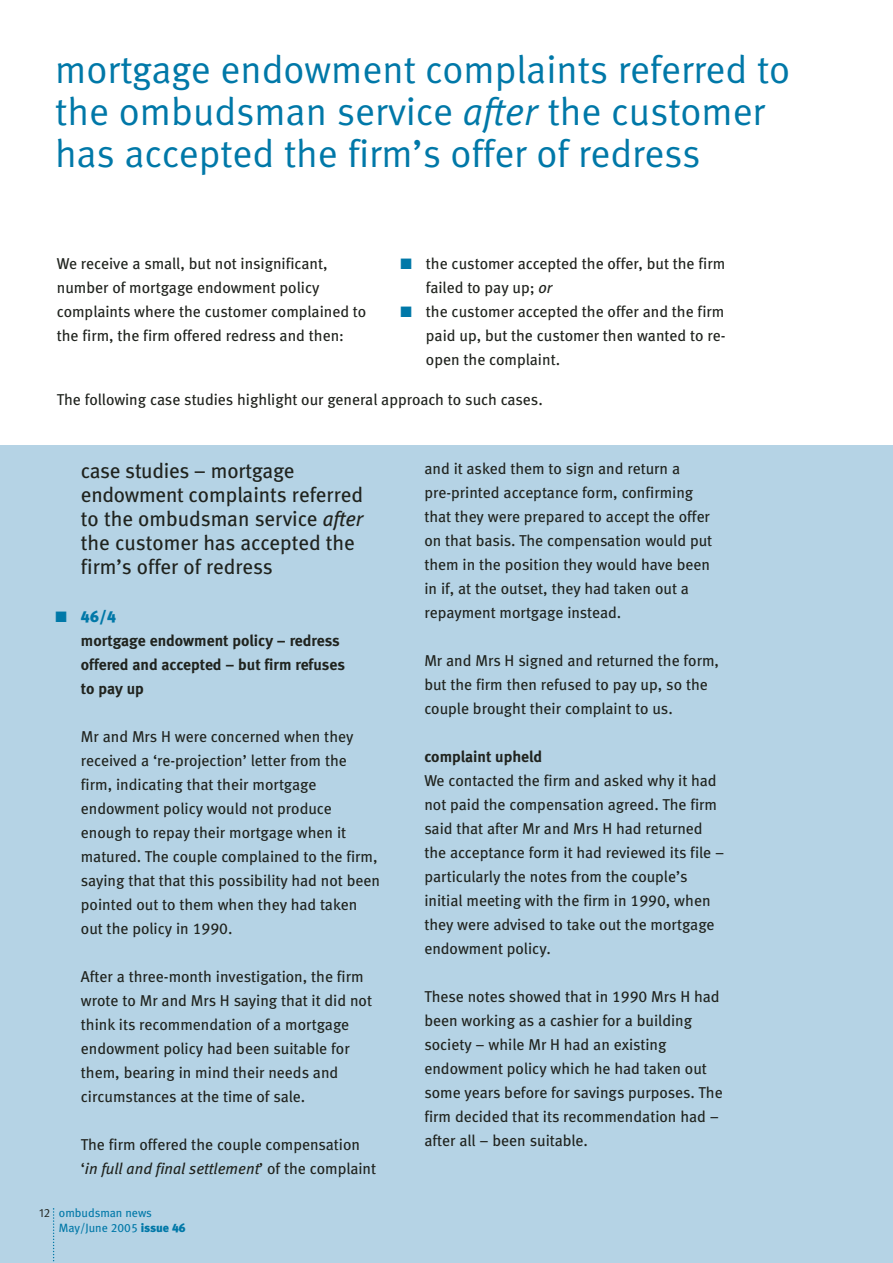
<style>
.page{position:relative;width:893px;height:1263px;background:#fff}
.page>*{position:absolute;margin:0;border:0;box-sizing:border-box;transform-origin:0 0}
.t1{font:39px/42px "Meta Normal LF";color:#0078a8}
.t2{font:21px/24px "Meta Book LF";color:#20231e}
.t3{font:15.75px/24px "Meta Book LF";color:#20231e}
.t4{font:15.75px/24px "Meta Bold LF";color:#20231e}
.t5{font:15.75px "Meta Black LF";color:#0078a8}
.t6{font:12px/14.4px "Meta Book LF";color:#0078a8}
.t7{font:12px "Meta Normal Expert";color:#20231e}
.s1{font-style:italic}
.s2{color:#0078a8}
.s3{font-family:"Meta Black LF"}
</style>
<div class="page">
<div style="left:0;top:445px;width:892px;height:818px;background:#b5d3e5"></div>
<svg style="left:53px;top:1208px;width:1px;height:54px"></svg>
<h1 class="t1" style="left:55px;top:53px;width:736px">mortgage endowment complaints referred to the ombudsman service <span class="s1">after</span> the customer has accepted the firm’s offer of redress</h1>
<p class="t3" style="left:57px;top:253px;width:311px">We receive a small, but not insignificant, number of mortgage endowment policy complaints where the customer complained to the firm, the firm offered redress and then:</p>
<p class="t3" style="left:426px;top:253px;width:301px;text-indent:-26px"><span class="s2">■</span> the customer accepted the offer, but the firm failed to pay up; <span class="s1">or</span></p>
<p class="t3" style="left:426px;top:301px;width:301px;text-align:justify;text-indent:-26px"><span class="s2">■</span> the customer accepted the offer and the firm paid up, but the customer then wanted to re&shy;open the complaint.</p>
<p class="t3" style="left:57px;top:389px;width:487px">The following case studies highlight our general approach to such cases.</p>
<h2 class="t2" style="left:81px;top:461px;width:284px">case studies – mortgage endowment complaints referred to the ombudsman service <span class="s1">after </span>the customer has accepted the firm’s offer of redress</h2>
<p class="t5" style="left:55px;top:611px;width:62px">■ 46/4</p>
<p class="t4" style="left:81px;top:630px;width:265px">mortgage endowment policy – redress offered and accepted – but firm refuses to pay up</p>
<p class="t3" style="left:81px;top:726px;width:300px">Mr and Mrs H were concerned when they received a ‘re-projection’ letter from the firm, indicating that their mortgage endowment policy would not produce enough to repay their mortgage when it matured. The couple complained to the firm, saying that that this possibility had not been pointed out to them when they had taken out the policy in 1990.</p>
<p class="t3" style="left:81px;top:966px;width:293px">After a three-month investigation, the firm wrote to Mr and Mrs H saying that it did not think its recommendation of a mortgage endowment policy had been suitable for them, bearing in mind their needs and circumstances at the time of sale.</p>
<p class="t3" style="left:81px;top:1134px;width:297px">The firm offered the couple compensation ‘<span class="s1">in full and final settlement</span>’ of the complaint</p>
<p class="t7" style="left:39px;top:1206px;width:12px">12</p>
<p class="t6" style="left:59px;top:1207px;width:128px">ombudsman news<br>May/June 2005 <span class="s3">issue 46</span></p>
<p class="t3" style="left:424px;top:458px;width:289px">and it asked them to sign and return a pre-printed acceptance form, confirming that they were prepared to accept the offer on that basis. The compensation would put them in the position they would have been in if, at the outset, they had taken out a repayment mortgage instead.</p>
<p class="t3" style="left:424px;top:650px;width:296px">Mr and Mrs H signed and returned the form, but the firm then refused to pay up, so the couple brought their complaint to us.</p>
<p class="t4" style="left:424px;top:746px;width:119px">complaint upheld</p>
<p class="t3" style="left:424px;top:770px;width:301px">We contacted the firm and asked why it had not paid the compensation agreed. The firm said that after Mr and Mrs H had returned the acceptance form it had reviewed its file – particularly the notes from the couple’s initial meeting with the firm in 1990, when they were advised to take out the mortgage endowment policy.</p>
<p class="t3" style="left:424px;top:986px;width:300px">These notes showed that in 1990 Mrs H had been working as a cashier for a building society – while Mr H had an existing endowment policy which he had taken out some years before for savings purposes. The firm decided that its recommendation had – after all – been suitable.</p>
</div>
